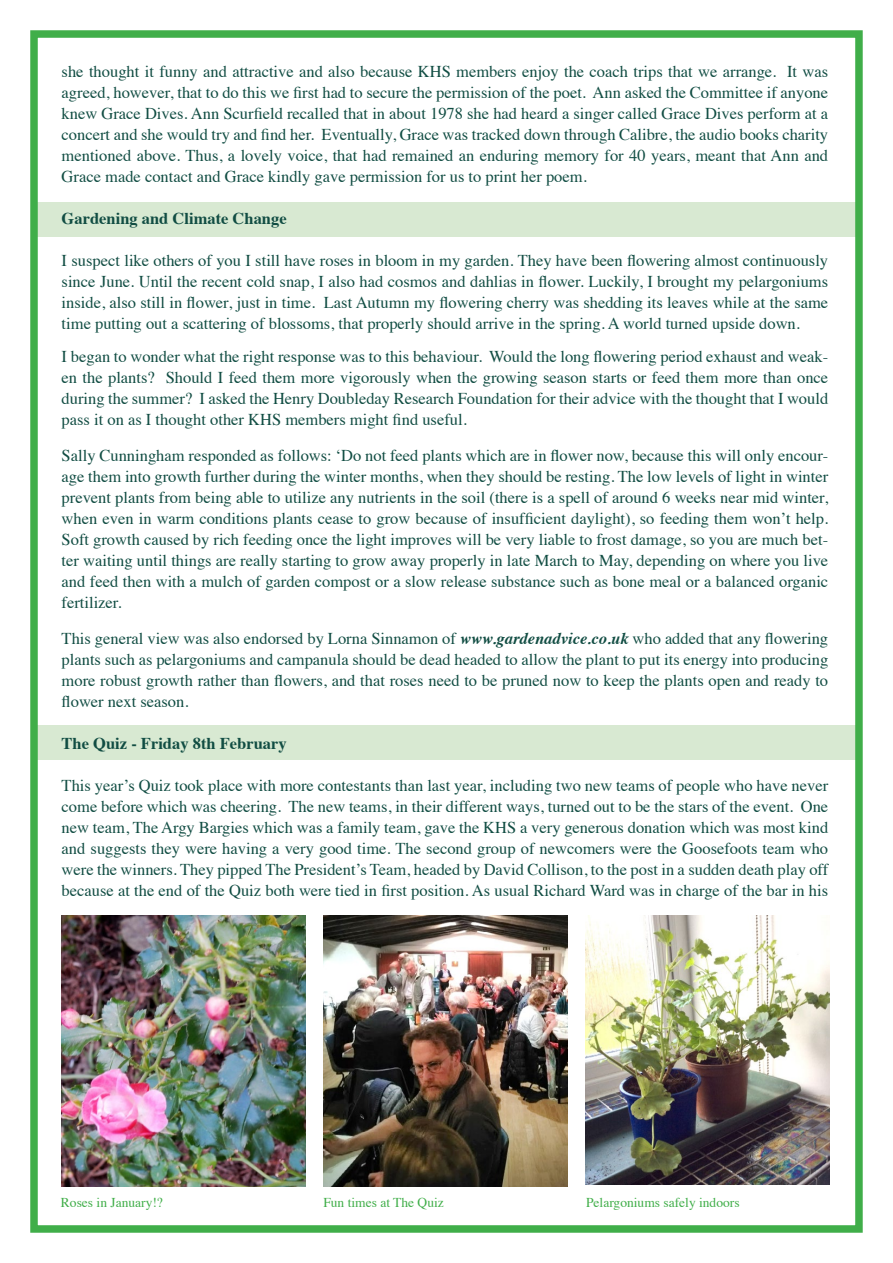
<style>
.page{position:relative;width:893px;height:1263px;background:#fff}
.page>*{position:absolute;margin:0;border:0;box-sizing:border-box;transform-origin:0 0}
.t1{font:16.5px/21px "Times";color:#114d43;text-align:justify}
.t2{font:700 16.5px "Times";color:#114d43}
.t3{font:13.5px "Times";color:#40ae49}
.s1{font-weight:700;font-style:italic}
</style>
<div class="page">
<div style="left:34px;top:202px;width:825px;height:34px;background:#d8e9d2"></div>
<div style="left:34px;top:725px;width:825px;height:34px;background:#d8e9d2"></div>
<div style="left:30px;top:30px;width:833px;height:1203px;border:8px solid #40ae49"></div>
<img style="left:61px;top:915px;width:245px;height:271px">
<img style="left:585px;top:915px;width:245px;height:270px">
<img style="left:323px;top:915px;width:245px;height:271px">
<p class="t1" style="left:62px;top:60px;width:768px">she thought it funny and attractive and also because KHS members enjoy the coach trips that we arrange. It was agreed, however, that to do this we first had to secure the permission of the poet. Ann asked the Committee if anyone knew Grace Dives. Ann Scurfield recalled that in about 1978 she had heard a singer called Grace Dives perform at a concert and she would try and find her. Eventually, Grace was tracked down through Calibre, the audio books charity mentioned above. Thus, a lovely voice, that had remained an enduring memory for 40 years, meant that Ann and Grace made contact and Grace kindly gave permission for us to print her poem.</p>
<p class="t2" style="left:62px;top:203px;width:227px">Gardening and Climate Change</p>
<p class="t1" style="left:62px;top:249px;width:768px">I suspect like others of you I still have roses in bloom in my garden. They have been flowering almost continuously since June. Until the recent cold snap, I also had cosmos and dahlias in flower. Luckily, I brought my pelargoniums inside, also still in flower, just in time. Last Autumn my flowering cherry was shedding its leaves while at the same time putting out a scattering of blossoms, that properly should arrive in the spring. A world turned upside down.</p>
<p class="t1" style="left:62px;top:345px;width:768px">I began to wonder what the right response was to this behaviour. Would the long flowering period exhaust and weak&shy;en the plants? Should I feed them more vigorously when the growing season starts or feed them more than once during the summer? I asked the Henry Doubleday Research Foundation for their advice with the thought that I would pass it on as I thought other KHS members might find useful.</p>
<p class="t1" style="left:62px;top:444px;width:768px">Sally Cunningham responded as follows: ‘Do not feed plants which are in flower now, because this will only encour&shy;age them into growth further during the winter months, when they should be resting. The low levels of light in winter prevent plants from being able to utilize any nutrients in the soil (there is a spell of around 6 weeks near mid winter, when even in warm conditions plants cease to grow because of insufficient daylight), so feeding them won’t help.<br>Soft growth caused by rich feeding once the light improves will be very liable to frost damage, so you are much bet&shy;ter waiting until things are really starting to grow away properly in late March to May, depending on where you live and feed then with a mulch of garden compost or a slow release substance such as bone meal or a balanced organic fertilizer.</p>
<p class="t1" style="left:62px;top:627px;width:768px">This general view was also endorsed by Lorna Sinnamon of <span class="s1">www.gardenadvice.co.uk</span> who added that any flowering plants such as pelargoniums and campanula should be dead headed to allow the plant to put its energy into producing more robust growth rather than flowers, and that roses need to be pruned now to keep the plants open and ready to flower next season.</p>
<p class="t2" style="left:62px;top:728px;width:227px">The Quiz - Friday 8th February</p>
<p class="t1" style="left:62px;top:774px;width:768px">This year’s Quiz took place with more contestants than last year, including two new teams of people who have never come before which was cheering. The new teams, in their different ways, turned out to be the stars of the event. One new team, The Argy Bargies which was a family team, gave the KHS a very generous donation which was most kind and suggests they were having a very good time. The second group of newcomers were the Goosefoots team who were the winners. They pipped The President’s Team, headed by David Collison, to the post in a sudden death play off because at the end of the Quiz both were tied in first position. As usual Richard Ward was in charge of the bar in his</p>
<p class="t3" style="left:61px;top:1189px;width:103px">Roses in January!?</p>
<p class="t3" style="left:323px;top:1189px;width:122px">Fun times at The Quiz</p>
<p class="t3" style="left:586px;top:1189px;width:155px">Pelargoniums safely indoors</p>
</div>
